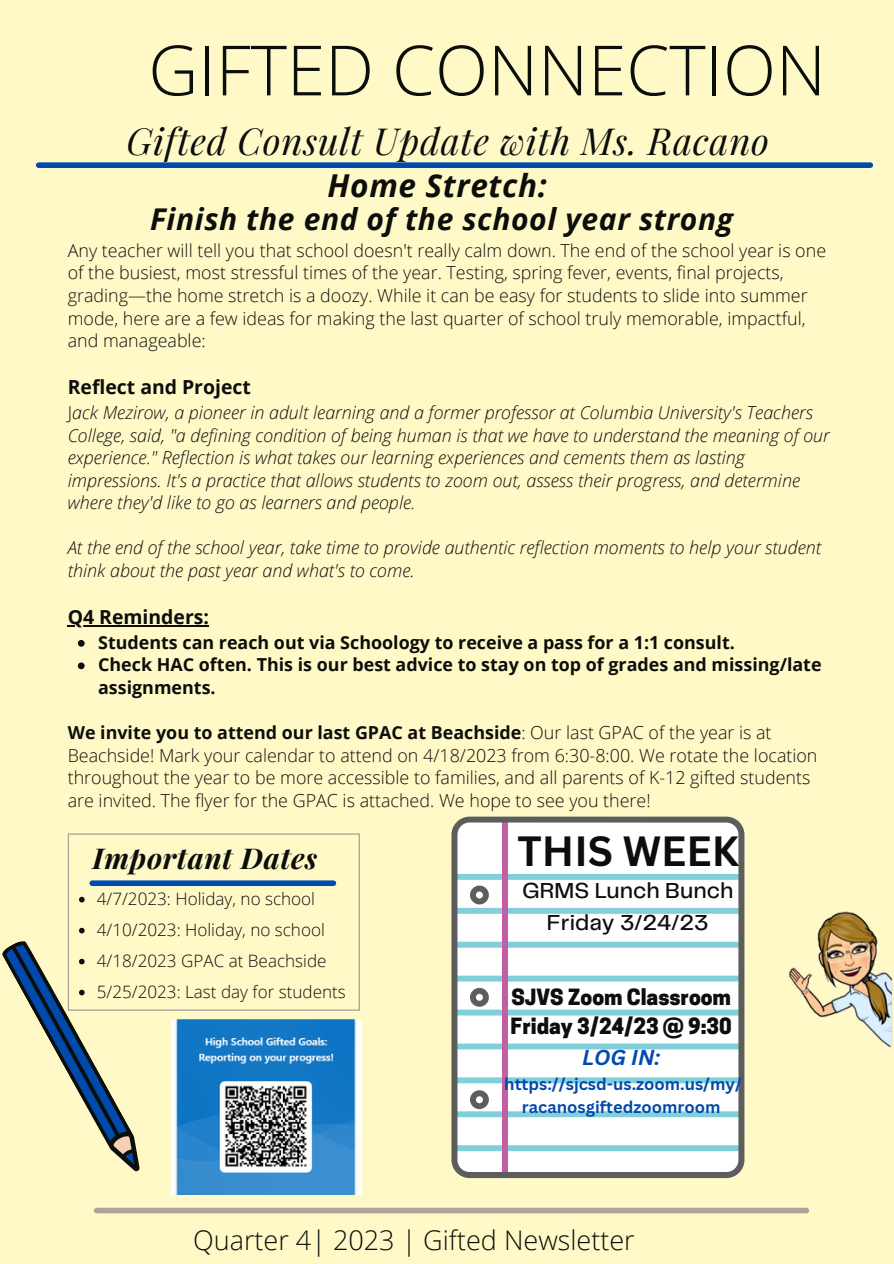
<style>
.page{position:relative;width:894px;height:1264px;background:#fff}
.page>*{position:absolute;margin:0;border:0;box-sizing:border-box;transform-origin:0 0}
.t1{font:300 69.3px "Open Sans";color:#0c0e0c}
.t2{font:700 41.1px "Canva Sans";color:#0c0e0c}
.t3{font:italic 36.6px "Playfair Display";letter-spacing:.02em;color:#0c0e0c}
.t4{font:italic 700 31.5px "Open Sans";letter-spacing:.02em;color:#0c0e0c}
.t5{font:italic 700 30px "Open Sans";letter-spacing:.02em;color:#0c0e0c}
.t6{font:italic 700 28.8px "Playfair Display";letter-spacing:.02em;color:#0c0e0c}
.t7{font:300 27px "Open Sans";color:#0c0e0c}
.t8{font:500 22.5px/31.5px "Telegraf";color:#0c0e0c;text-align:center}
.t9{font:800 21px/29.2px "Cooper Hewitt";color:#0c0e0c}
.t10{font:italic 700 21px "Canva Sans";color:#004aad}
.t11{font:700 19.35px "Open Sans";color:#0c0e0c}
.t12{font:300 17.85px/22.5px "Open Sans";color:#0c0e0c}
.t13{font:italic 300 17.85px/22.5px "Open Sans";color:#0c0e0c}
.t14{font:700 17.85px/22.5px "Open Sans";color:#0c0e0c}
.t15{font:300 17.1px/30.9px "Open Sans";color:#0c0e0c}
.t16{font:700 16.5px/22.5px "Canva Sans";color:#004aad;text-align:center}
.s1{font-style:normal}
.s2{font-weight:700}
</style>
<div class="page">
<div style="left:0;top:0;width:893px;height:1263px;background:#fff9c7"></div>
<svg style="left:68px;top:833px;width:292px;height:177px"></svg>
<div style="left:92px;top:880px;width:241px;height:6px;background:#004aad"></div>
<div style="left:96px;top:1207px;width:710px;height:6px;background:#aea49a"></div>
<svg style="left:78px;top:640px;width:7px;height:6px"></svg>
<svg style="left:78px;top:662px;width:7px;height:7px"></svg>
<hr style="left:68px;top:625px;width:141px;height:1px;background:#0c0e0c">
<div style="left:39px;top:162px;width:831px;height:6px;background:#004aad"></div>
<svg style="left:451px;top:816px;width:293px;height:361px;background:#d8dee1"></svg>
<img style="left:172px;top:1019px;width:189px;height:175px">
<img style="left:558px;top:826px;width:334px;height:301px">
<svg style="left:79px;top:896px;width:6px;height:6px"></svg>
<svg style="left:2px;top:927px;width:148px;height:245px"></svg>
<h1 class="t1" style="left:148px;top:21px;width:679px">GIFTED CONNECTION</h1>
<h3 class="t3" style="left:127px;top:115px;width:644px">Gifted Consult Update with Ms. Racano</h3>
<h3 class="t4" style="left:327px;top:164px;width:221px">Home Stretch:</h3>
<h3 class="t5" style="left:150px;top:198px;width:584px">Finish the end of the school year strong</h3>
<p class="t12" style="left:68px;top:239px;width:759px">Any teacher will tell you that school doesn't really calm down. The end of the school year is one of the busiest, most stressful times of the year. Testing, spring fever, events, final projects, grading—the home stretch is a doozy. While it can be easy for students to slide into summer mode, here are a few ideas for making the last quarter of school truly memorable, impactful, and manageable:</p>
<p class="t11" style="left:68px;top:374px;width:185px">Reflect and Project</p>
<p class="t13" style="left:68px;top:401px;width:763px"><span class="s1">J</span>ack Mezirow, a pioneer in adult learning and a former professor at Columbia University's Teachers College, said, "a defining condition of being human is that we have to understand the meaning of our experience." Reflection is what takes our learning experiences and cements them as lasting impressions. It's a practice that allows students to zoom out, assess their progress, and determine where they'd like to go as learners and people.</p>
<p class="t13" style="left:68px;top:536px;width:754px">At the end of the school year, take time to provide authentic reflection moments to help your student think about the past year and what's to come.</p>
<p class="t11" style="left:68px;top:603px;width:143px">Q4 Reminders:</p>
<p class="t14" style="left:98px;top:630px;width:724px">Students can reach out via Schoology to receive a pass for a 1:1 consult.<br>Check HAC often. This is our best advice to stay on top of grades and missing/late assignments.</p>
<p class="t12" style="left:68px;top:721px;width:751px"><span class="s2">We invite you to attend our last GPAC at Beachside</span>: Our last GPAC of the year is at Beachside! Mark your calendar to attend on 4/18/2023 from 6:30-8:00. We rotate the location throughout the year to be more accessible to families, and all parents of K-12 gifted students are invited. The flyer for the GPAC is attached. We hope to see you there!</p>
<h3 class="t6" style="left:93px;top:838px;width:226px">Important Dates</h3>
<p class="t15" style="left:97px;top:883px;width:250px">4/7/2023: Holiday, no school<br>4/10/2023: Holiday, no school<br>4/18/2023 GPAC at Beachside<br>5/25/2023: Last day for students</p>
<h2 class="t2" style="left:517px;top:821px;width:223px">THIS WEEK</h2>
<p class="t8" style="left:522px;top:876px;width:213px">GRMS Lunch Bunch<br>Friday 3/24/23</p>
<p class="t9" style="left:510px;top:984px;width:223px">SJVS Zoom Classroom<br>Friday 3/24/23 @ 9:30</p>
<p class="t10" style="left:582px;top:1043px;width:80px">LOG IN:</p>
<p class="t16" style="left:504px;top:1072px;width:239px">https://sjcsd-us.zoom.us/my/ racanosgiftedzoomroom</p>
<h3 class="t7" style="left:193px;top:1221px;width:443px">Quarter 4| 2023 | Gifted Newsletter</h3>
</div>
